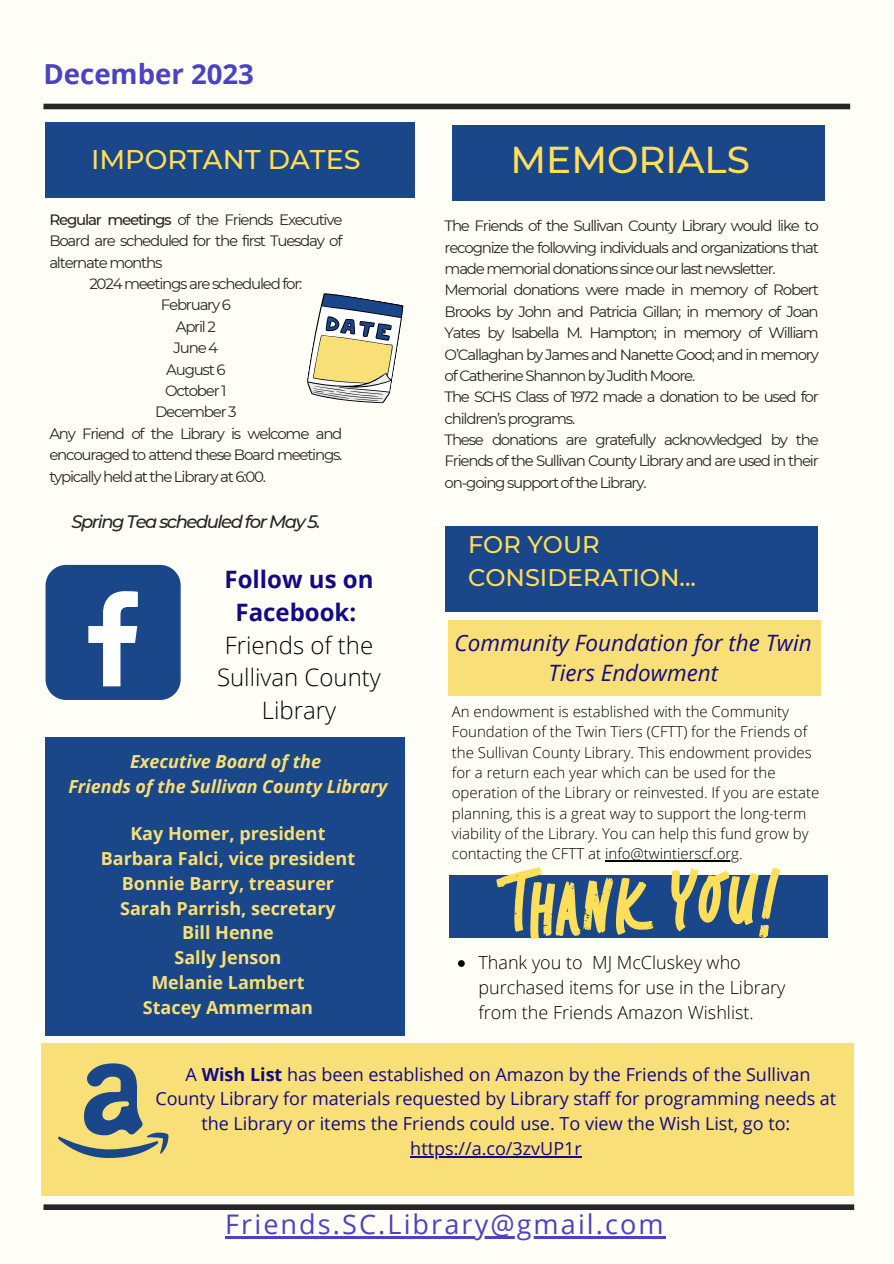
<style>
.page{position:relative;width:894px;height:1264px;background:#fff}
.page>*{position:absolute;margin:0;border:0;box-sizing:border-box;transform-origin:0 0}
.t1{font:500 37.35px "Montserrat";color:#ffde59}
.t2{font:700 27.6px "Open Sans";color:#4b42c4}
.t3{font:27px "Open Sans";letter-spacing:.08em;color:#4b42c4}
.t4{font:500 27px "Montserrat";color:#ffde59}
.t5{font:300 24px/32.7px "Open Sans";color:#000;text-align:center}
.t6{font:500 24px/32.7px "Montserrat";color:#ffde59}
.t7{font:700 24px/32.7px "Open Sans";color:#130a84;text-align:center}
.t8{font:italic 22.5px/30.3px "Open Sans";color:#130a84;text-align:center}
.t9{font:18px/24.8px "Open Sans";color:#130a84;text-align:center}
.t10{font:700 18px "Open Sans";color:#f8df77}
.t11{font:300 18px/24.8px "Open Sans";color:#000}
.t12{font:italic 700 18px "Open Sans";color:#f8df77}
.t13{font:italic 500 18px "Montserrat";letter-spacing:-.08em;color:#272525}
.t14{font:15px/21.3px "Montserrat";letter-spacing:-.08em;color:#272525;text-align:justify}
.t15{font:300 15px/20.2px "Open Sans";color:#000}
.s1{font-weight:500}
.s2{font-weight:700}
</style>
<div class="page">
<div style="left:0;top:0;width:893px;height:1263px;background:#fffef7"></div>
<div style="left:43px;top:104px;width:806px;height:5px;background:#272525"></div>
<div style="left:452px;top:125px;width:372px;height:75px;background:#1a4789"></div>
<div style="left:43px;top:1204px;width:810px;height:5px;background:#272525"></div>
<div style="left:45px;top:123px;width:369px;height:75px;background:#1a4789"></div>
<div style="left:444px;top:526px;width:373px;height:86px;background:#1a4789"></div>
<div style="left:447px;top:620px;width:373px;height:75px;background:#f8df77"></div>
<div style="left:42px;top:1043px;width:811px;height:153px;background:#f8df77"></div>
<div style="left:46px;top:565px;width:135px;height:135px;background:#1a4789;border-radius:21px"></div>
<svg style="left:88px;top:591px;width:50px;height:95px"></svg>
<div style="left:449px;top:874px;width:378px;height:63px;background:#1a4789"></div>
<svg style="left:496px;top:867px;width:284px;height:72px"></svg>
<div style="left:45px;top:737px;width:359px;height:298px;background:#1a4789"></div>
<svg style="left:58px;top:1063px;width:110px;height:94px"></svg>
<svg style="left:307px;top:293px;width:97px;height:111px"></svg>
<hr style="left:225px;top:1236px;width:441px;height:2px;background:#4b42c4">
<hr style="left:605px;top:860px;width:134px;height:1px;background:#000">
<hr style="left:410px;top:1156px;width:172px;height:1px;background:#130a84">
<svg style="left:458px;top:960px;width:6px;height:6px"></svg>
<p class="t2" style="left:43px;top:54px;width:212px">December 2023</p>
<p class="t4" style="left:91px;top:142px;width:271px">IMPORTANT DATES</p>
<p class="t14" style="left:49px;top:209px;width:294px"><span class="s1">Regular meetings</span> of the Friends Executive Board are scheduled for the first Tuesday of alternate months</p>
<p class="t14" style="left:89px;top:273px;width:214px">2024 meetings are scheduled for:</p>
<p class="t14" style="left:161px;top:294px;width:71px">February 6</p>
<p class="t14" style="left:176px;top:316px;width:42px">April 2</p>
<p class="t14" style="left:173px;top:337px;width:46px">June 4</p>
<p class="t14" style="left:166px;top:358px;width:61px">August 6</p>
<p class="t14" style="left:165px;top:380px;width:63px">October 1</p>
<p class="t14" style="left:155px;top:401px;width:83px">December 3</p>
<p class="t14" style="left:49px;top:423px;width:294px">Any Friend of the Library is welcome and encouraged to attend these Board meetings. typically held at the Library at 6:00.</p>
<p class="t13" style="left:71px;top:510px;width:250px">Spring Tea scheduled for May 5.</p>
<p class="t7" style="left:224px;top:563px;width:150px">Follow us on<br>Facebook:</p>
<p class="t5" style="left:217px;top:628px;width:165px">Friends of the<br>Sullivan County<br>Library</p>
<p class="t12" style="left:130px;top:749px;width:192px">Executive Board of the</p>
<p class="t12" style="left:68px;top:773px;width:320px">Friends of the Sullivan County Library</p>
<p class="t10" style="left:130px;top:821px;width:197px">Kay Homer, president</p>
<p class="t10" style="left:101px;top:845px;width:256px">Barbara Falci, vice president</p>
<p class="t10" style="left:122px;top:870px;width:214px">Bonnie Barry, treasurer</p>
<p class="t10" style="left:120px;top:895px;width:217px">Sarah Parrish, secretary</p>
<p class="t10" style="left:182px;top:920px;width:93px">Bill Henne</p>
<p class="t10" style="left:174px;top:944px;width:108px">Sally Jenson</p>
<p class="t10" style="left:151px;top:969px;width:155px">Melanie Lambert</p>
<p class="t10" style="left:143px;top:994px;width:172px">Stacey Ammerman</p>
<p class="t1" style="left:510px;top:136px;width:241px">MEMORIALS</p>
<p class="t14" style="left:444px;top:215px;width:375px">The Friends of the Sullivan County Library would like to recognize the following individuals and organizations that made memorial donations since our last newsletter.</p>
<p class="t14" style="left:444px;top:279px;width:375px">Memorial donations were made in memory of Robert Brooks by John and Patricia Gillan; in memory of Joan Yates by Isabella M. Hampton; in memory of William O’Callaghan by James and Nanette Good; and in memory of Catherine Shannon by Judith Moore.</p>
<p class="t14" style="left:444px;top:386px;width:375px">The SCHS Class of 1972 made a donation to be used for children’s programs.</p>
<p class="t14" style="left:444px;top:429px;width:375px">These donations are gratefully acknowledged by the Friends of the Sullivan County Library and are used in their on-going support of the Library.</p>
<p class="t6" style="left:468px;top:528px;width:229px">FOR YOUR<br>CONSIDERATION...</p>
<p class="t8" style="left:454px;top:627px;width:358px">Community Foundation for the Twin<br>Tiers Endowment</p>
<p class="t15" style="left:452px;top:701px;width:369px">An endowment is established with the Community Foundation of the Twin Tiers (CFTT) for the Friends of the Sullivan County Library. This endowment provides for a return each year which can be used for the operation of the Library or reinvested. If you are estate planning, this is a great way to support the long-term viability of the Library. You can help this fund grow by contacting the CFTT at info@twintierscf.org.</p>
<p class="t11" style="left:478px;top:949px;width:308px">Thank you to MJ McCluskey who purchased items for use in the Library from the Friends Amazon Wishlist.</p>
<p class="t9" style="left:155px;top:1061px;width:682px">A <span class="s2">Wish List</span> has been established on Amazon by the Friends of the Sullivan<br>County Library for materials requested by Library staff for programming needs at the Library or items the Friends could use. To view the Wish List, go to:</p>
<p class="t9" style="left:410px;top:1135px;width:173px">https://a.co/3zvUP1r</p>
<p class="t3" style="left:225px;top:1205px;width:440px">Friends.SC.Library@gmail.com</p>
</div>
